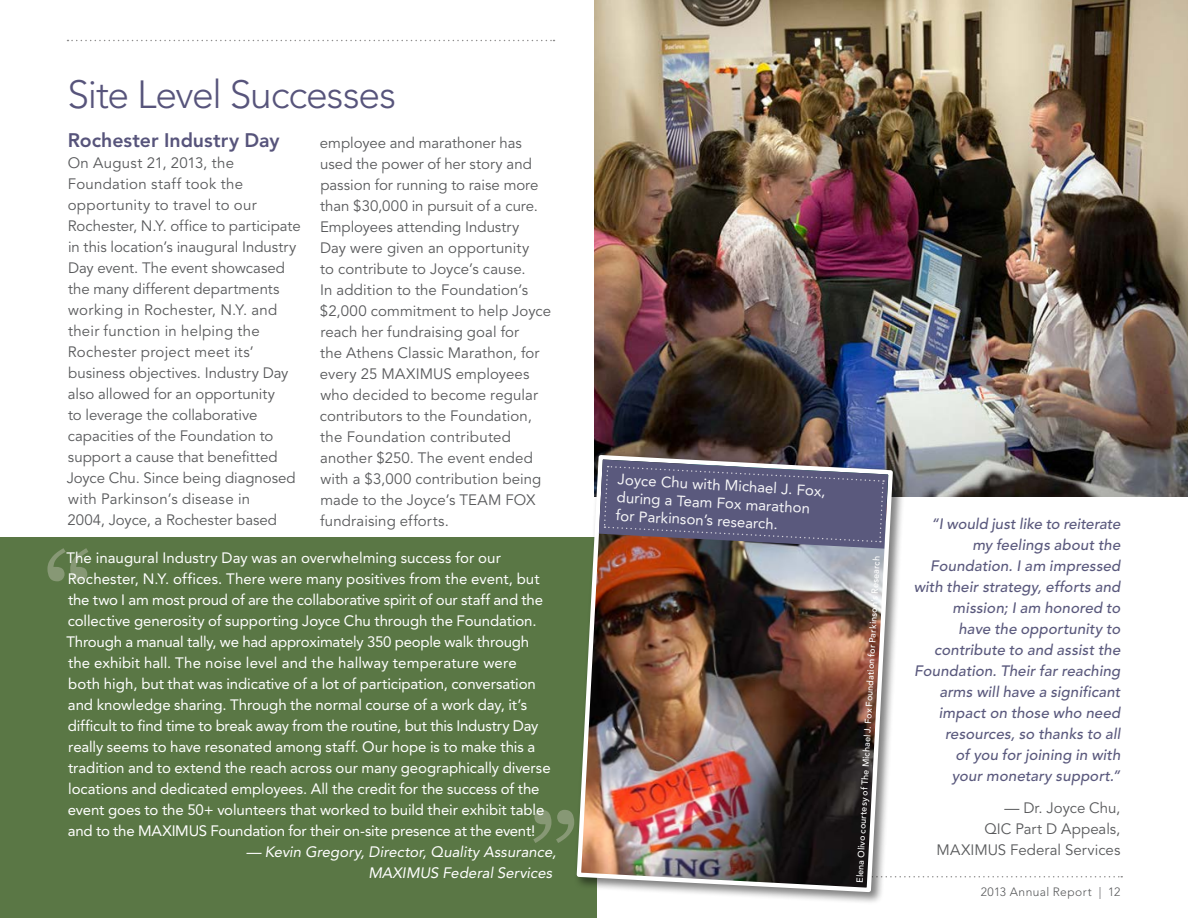
<style>
.page{position:relative;width:1188px;height:918px;background:#fff}
.page>*{position:absolute;margin:0;border:0;box-sizing:border-box;transform-origin:0 0}
.t1{font:300 39px "Avenir LT Pro";letter-spacing:-.03em;color:#57547b}
.t2{font:800 19.5px "Avenir LT Pro";color:#57547b}
.t3{font:15px/21px "Avenir LT Pro";letter-spacing:.005em;color:#58595b}
.t4{font:15px/21px "Avenir LT Pro";letter-spacing:-.005em;color:#fff}
.t5{font:italic 500 15px/21px "Avenir LT Pro";letter-spacing:.01em;color:#5a597d;text-align:right}
.t6{font:15px/18px "Avenir LT Pro";color:#f5f5f7}
.t7{font:italic 15px/21px "Avenir LT Pro";letter-spacing:.005em;color:#fff;text-align:right}
.t8{font:300 12px "Avenir LT Pro";letter-spacing:.035em;color:#58595b}
.t9{font:500 9px "Avenir LT Pro";color:#fff}
</style>
<div class="page">
<svg style="left:68px;top:40px;width:487px;height:1px"></svg>
<svg style="left:905px;top:876px;width:217px;height:2px"></svg>
<div style="left:0;top:538px;width:596px;height:380px;background:#5a7745"></div>
<svg style="left:47px;top:548px;width:41px;height:33px"></svg>
<svg style="left:533px;top:810px;width:41px;height:33px"></svg>
<img style="left:594px;top:0;width:594px;height:497px">
<div style="left:574px;top:452px;width:331px;height:453px;background:#000;opacity:.5"></div>
<img style="left:574px;top:453px;width:321px;height:442px">
<svg style="left:599px;top:460px;width:289px;height:89px;background:#65617e"></svg>
<h1 class="t1" style="left:68px;top:72px;width:330px">Site Level Successes</h1>
<h2 class="t2" style="left:68px;top:129px;width:213px">Rochester Industry Day</h2>
<p class="t3" style="left:67px;top:153px;width:236px">On August 21, 2013, the<br>Foundation staff took the opportunity to travel to our<br>Rochester, N.Y. office to participate in this location’s inaugural Industry<br>Day event. The event showcased the many different departments working in Rochester, N.Y. and their function in helping the<br>Rochester project meet its’ business objectives. Industry Day also allowed for an opportunity<br>to leverage the collaborative capacities of the Foundation to support a cause that benefitted<br>Joyce Chu. Since being diagnosed with Parkinson’s disease in<br>2004, Joyce, a Rochester based</p>
<p class="t3" style="left:320px;top:133px;width:233px">employee and marathoner has used the power of her story and passion for running to raise more than $30,000 in pursuit of a cure.<br>Employees attending Industry<br>Day were given an opportunity<br>to contribute to Joyce’s cause.<br>In addition to the Foundation’s $2,000 commitment to help Joyce reach her fundraising goal for<br>the Athens Classic Marathon, for every 25 MAXIMUS employees who decided to become regular contributors to the Foundation, the Foundation contributed another $250. The event ended with a $3,000 contribution being made to the Joyce’s TEAM FOX fundraising efforts.</p>
<p class="t4" style="left:66px;top:547px;width:486px">The inaugural Industry Day was an overwhelming success for our Rochester, N.Y. offices. There were many positives from the event, but the two I am most proud of are the collaborative spirit of our staff and the collective generosity of supporting Joyce Chu through the Foundation.<br>Through a manual tally, we had approximately 350 people walk through the exhibit hall. The noise level and the hallway temperature were both high, but that was indicative of a lot of participation, conversation and knowledge sharing. Through the normal course of a work day, it’s difficult to find time to break away from the routine, but this Industry Day really seems to have resonated among staff. Our hope is to make this a tradition and to extend the reach across our many geographically diverse locations and dedicated employees. All the credit for the success of the event goes to the 50+ volunteers that worked to build their exhibit table and to the MAXIMUS Foundation for their on-site presence at the event!</p>
<p class="t7" style="left:246px;top:841px;width:312px">— Kevin Gregory, Director, Quality Assurance,<br>MAXIMUS Federal Services</p>
<p class="t6" style="left:618px;top:471px;width:210px;rotate:3deg">Joyce Chu with Michael J. Fox, during a Team Fox marathon for Parkinson’s research.</p>
<p class="t9" style="left:854px;top:883px;width:329px;rotate:-87deg">Elena Olivo courtesy of The Michael J. Fox Foundation for Parkinson’s Research</p>
<p class="t5" style="left:914px;top:514px;width:208px">“I would just like to reiterate my feelings about the<br>Foundation. I am impressed with their strategy, efforts and mission; I am honored to<br>have the opportunity to contribute to and assist the<br>Foundation. Their far reaching arms will have a significant impact on those who need resources, so thanks to all<br>of you for joining in with<br>your monetary support.”</p>
<p class="t3" style="left:937px;top:797px;width:185px;text-align:right">— Dr. Joyce Chu,<br>QIC Part D Appeals,<br>MAXIMUS Federal Services</p>
<p class="t8" style="left:981px;top:884px;width:141px">2013 Annual Report | 12</p>
</div>
